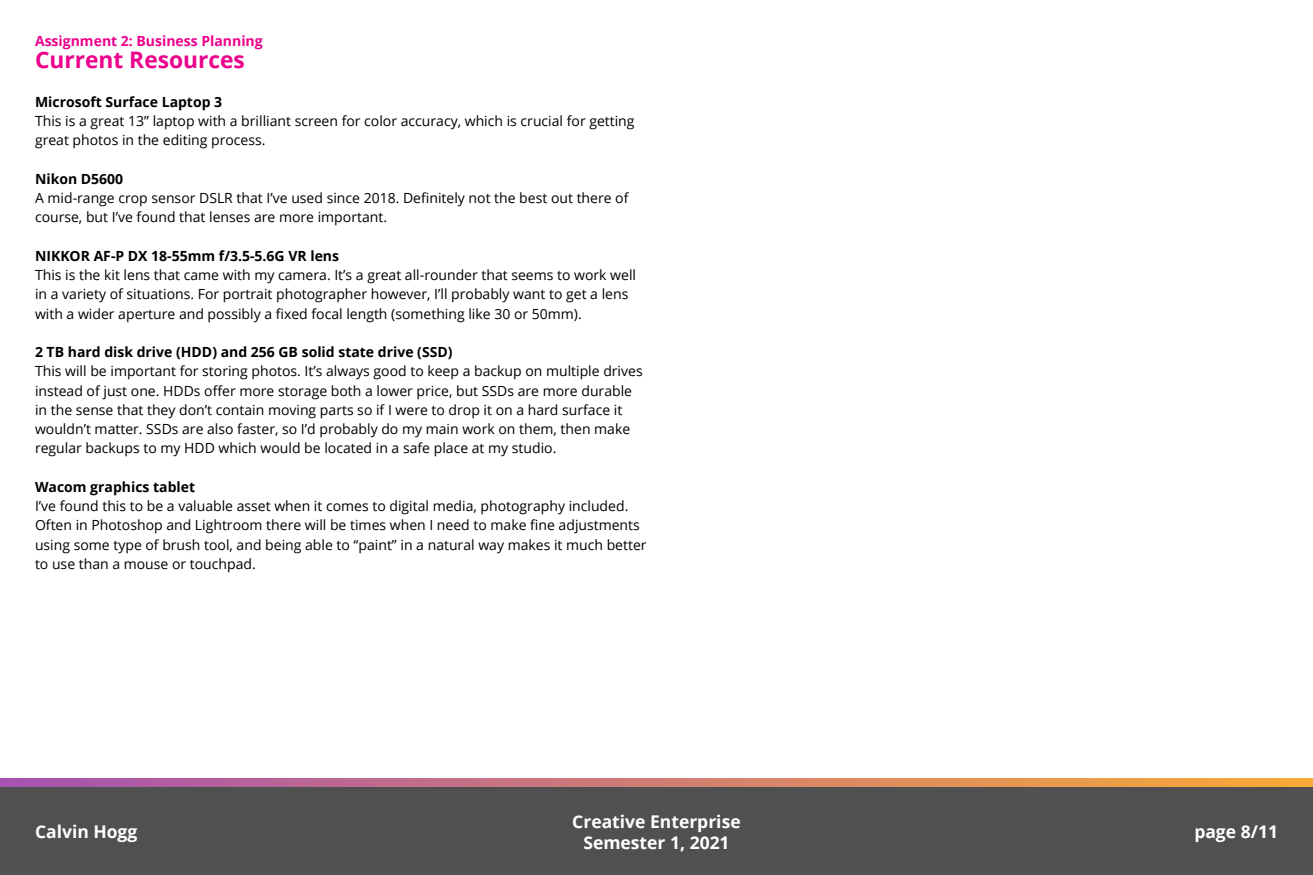
<style>
.page{position:relative;width:1313px;height:875px;background:#fff}
.page>*{position:absolute;margin:0;border:0;box-sizing:border-box;transform-origin:0 0}
.t1{font:700 22.75px "Open Sans";color:#ec008c}
.t2{font:700 17.5px/21px "Open Sans";color:#fff;text-align:center}
.Custom_style{font:14px/19.2px "Open Sans";color:#000}
.Custom_style-2{font:700 14px "Open Sans";color:#000}
.t3{font:700 14px "Open Sans";color:#ec008c}
</style>
<div class="page">
<svg style="left:0;top:779px;width:1312px;height:9px;background:#c1786f"></svg>
<div style="left:0;top:788px;width:1312px;height:87px;background:#505050"></div>
<p class="t3" style="left:35px;top:31px;width:229px">Assignment 2: Business Planning</p>
<p class="t1" style="left:35px;top:44px;width:211px">Current Resources</p>
<p class="Custom_style-2" style="left:35px;top:92px;width:189px">Microsoft Surface Laptop 3</p>
<p class="Custom_style" style="left:35px;top:111px;width:601px">This is a great 13” laptop with a brilliant screen for color accuracy, which is crucial for getting great photos in the editing process.</p>
<p class="Custom_style-2" style="left:35px;top:169px;width:90px">Nikon D5600</p>
<p class="Custom_style" style="left:35px;top:188px;width:595px">A mid-range crop sensor DSLR that I’ve used since 2018. Definitely not the best out there of course, but I’ve found that lenses are more important.</p>
<p class="Custom_style-2" style="left:35px;top:246px;width:305px">NIKKOR AF-P DX 18-55mm f/3.5-5.6G VR lens</p>
<p class="Custom_style" style="left:35px;top:265px;width:602px">This is the kit lens that came with my camera. It’s a great all-rounder that seems to work well in a variety of situations. For portrait photographer however, I’ll probably want to get a lens with a wider aperture and possibly a fixed focal length (something like 30 or 50mm).</p>
<p class="Custom_style-2" style="left:35px;top:342px;width:419px">2 TB hard disk drive (HDD) and 256 GB solid state drive (SSD)</p>
<p class="Custom_style" style="left:35px;top:361px;width:609px">This will be important for storing photos. It’s always good to keep a backup on multiple drives instead of just one. HDDs offer more storage both a lower price, but SSDs are more durable in the sense that they don’t contain moving parts so if I were to drop it on a hard surface it wouldn’t matter. SSDs are also faster, so I’d probably do my main work on them, then make regular backups to my HDD which would be located in a safe place at my studio.</p>
<p class="Custom_style-2" style="left:35px;top:477px;width:162px">Wacom graphics tablet</p>
<p class="Custom_style" style="left:35px;top:496px;width:613px">I’ve found this to be a valuable asset when it comes to digital media, photography included.<br>Often in Photoshop and Lightroom there will be times when I need to make fine adjustments using some type of brush tool, and being able to “paint” in a natural way makes it much better to use than a mouse or touchpad.</p>
<p class="t2" style="left:572px;top:810px;width:170px">Creative Enterprise<br>Semester 1, 2021</p>
<p class="t2" style="left:35px;top:820px;width:104px">Calvin Hogg</p>
<p class="t2" style="left:1194px;top:821px;width:85px">page 8/11</p>
</div>
